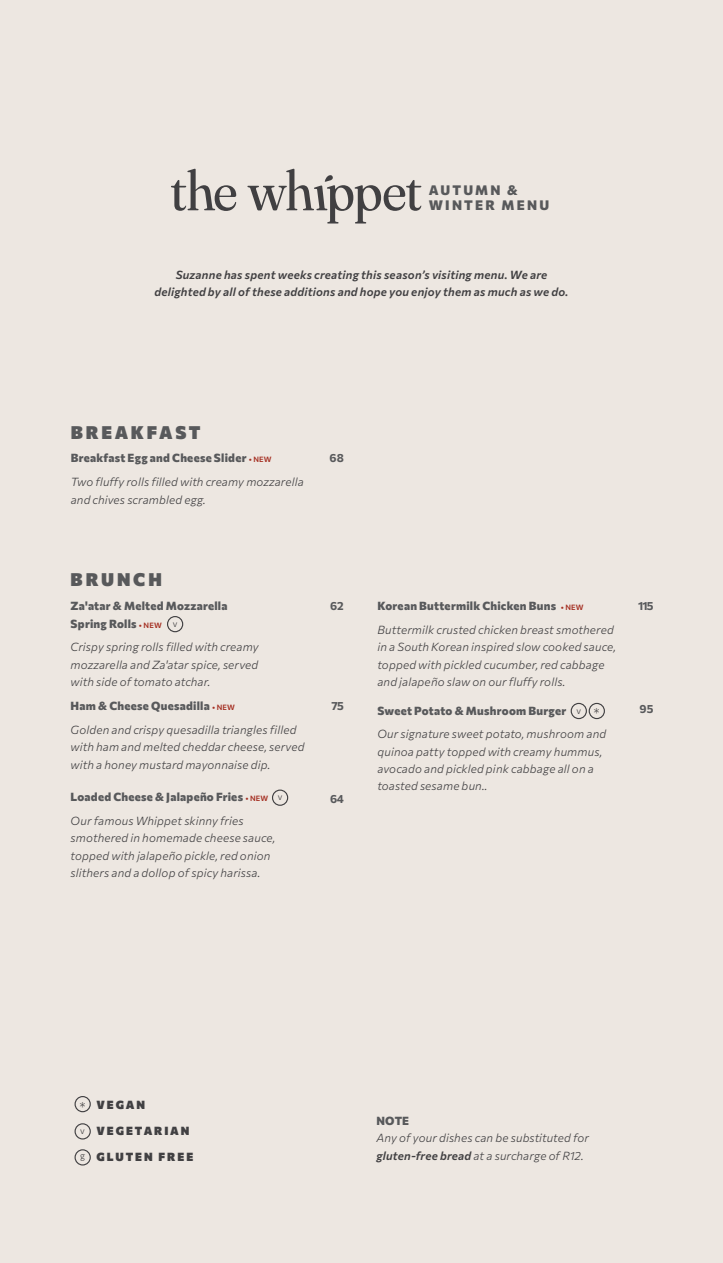
<style>
.page{position:relative;width:723px;height:1263px;background:#ede7e1}
.page>*{position:absolute;margin:0;border:0;box-sizing:border-box;transform-origin:0 0}
.Body_copy{font:900 18px "Commissioner";letter-spacing:.145em;color:#58595b}
.Body_copy-2{font:800 13.5px/14.4px "Commissioner";letter-spacing:.155em;color:#58595b}
.Price_of__extras{font:300 12px "Commissioner";color:#414042}
.Body_copy-3{font:italic 300 11.55px/17.4px "Commissioner";letter-spacing:.01em;color:#414042}
.Drink_prices{font:italic 600 11.55px/17.4px "Commissioner";letter-spacing:.02em;color:#414042;text-align:center}
.Body_copy-4{font:800 11.55px/17.4px "Commissioner";letter-spacing:.02em;color:#58595b}
.Paragraph_Style_1{font:800 11.55px "Commissioner";letter-spacing:.02em;color:#58595b}
.Body_copy-5{font:900 11.55px "Commissioner";letter-spacing:.16em;color:#414042}
.Drink_prices-2{font:700 11.55px "Commissioner";letter-spacing:-.055em;color:#58595b}
.Price_of__extras-2{font:300 9.3px "Commissioner";color:#414042}
.s1{font-weight:600;font-size:7.5px;color:#a53023}
.s2{font-weight:800;font-style:normal;color:#58595b}
.s3{font-weight:600}
</style>
<div class="page">
<svg style="left:171px;top:169px;width:65px;height:42px"></svg>
<svg style="left:247px;top:169px;width:174px;height:54px"></svg>
<div style="left:75px;top:1096px;width:16px;height:16px;border:1px solid #414042;border-radius:50%"></div>
<div style="left:75px;top:1123px;width:16px;height:16px;border:1px solid #414042;border-radius:50%"></div>
<div style="left:75px;top:1149px;width:16px;height:16px;border:1px solid #414042;border-radius:50%"></div>
<div style="left:167px;top:616px;width:16px;height:16px;border:1px solid #414042;border-radius:50%"></div>
<div style="left:272px;top:789px;width:16px;height:17px;border:1px solid #414042;border-radius:50%"></div>
<div style="left:571px;top:703px;width:16px;height:16px;border:1px solid #414042;border-radius:50%"></div>
<div style="left:589px;top:703px;width:16px;height:16px;border:1px solid #414042;border-radius:50%"></div>
<p class="Body_copy-2" style="left:429px;top:182px;width:122px">AUTUMN &amp;<br>WINTER MENU</p>
<p class="Drink_prices" style="left:154px;top:265px;width:415px">Suzanne has spent weeks creating this season’s visiting menu. We are delighted by all of these additions and hope you enjoy them as much as we do.</p>
<p class="Body_copy" style="left:71px;top:417px;width:131px">BREAKFAST</p>
<p class="Paragraph_Style_1" style="left:71px;top:448px;width:202px">Breakfast Egg and Cheese Slider <span class="s1">• NEW</span></p>
<p class="Body_copy-3" style="left:71px;top:472px;width:234px">Two fluffy rolls filled with creamy mozzarella and chives scrambled egg.</p>
<p class="Drink_prices-2" style="left:329px;top:449px;width:16px">68</p>
<p class="Body_copy" style="left:71px;top:565px;width:93px">BRUNCH</p>
<p class="Body_copy-4" style="left:71px;top:596px;width:158px">Za'atar &amp; Melted Mozzarella<br>Spring Rolls <span class="s1">• NEW</span></p>
<p class="Price_of__extras-2" style="left:173px;top:616px;width:6px">v</p>
<p class="Body_copy-3" style="left:71px;top:638px;width:190px;text-align:justify">Crispy spring rolls filled with creamy mozzarella and Za'atar spice, served with side of tomato atchar.</p>
<p class="Body_copy-4" style="left:71px;top:696px;width:166px">Ham &amp; Cheese Quesadilla <span class="s1">• NEW</span></p>
<p class="Body_copy-3" style="left:71px;top:720px;width:235px">Golden and crispy quesadilla triangles filled with ham and melted cheddar cheese, served with a honey mustard mayonnaise dip.</p>
<p class="Body_copy-4" style="left:71px;top:787px;width:199px">Loaded Cheese &amp; Jalapeño Fries <span class="s1">• NEW</span></p>
<p class="Price_of__extras-2" style="left:278px;top:790px;width:6px">v</p>
<p class="Body_copy-3" style="left:71px;top:811px;width:206px">Our famous Whippet skinny fries smothered in homemade cheese sauce, topped with jalapeño pickle, red onion slithers and a dollop of spicy harissa.</p>
<p class="Drink_prices-2" style="left:330px;top:596px;width:15px">62</p>
<p class="Drink_prices-2" style="left:331px;top:696px;width:14px">75</p>
<p class="Drink_prices-2" style="left:330px;top:789px;width:15px">64</p>
<p class="Paragraph_Style_1" style="left:377px;top:596px;width:208px">Korean Buttermilk Chicken Buns <span class="s1">• NEW</span></p>
<p class="Body_copy-3" style="left:377px;top:620px;width:240px">Buttermilk crusted chicken breast smothered in a South Korean inspired slow cooked sauce, topped with pickled cucumber, red cabbage and jalapeño slaw on our fluffy rolls.</p>
<p class="Body_copy-4" style="left:377px;top:700px;width:190px">Sweet Potato &amp; Mushroom Burger</p>
<p class="Price_of__extras-2" style="left:576px;top:703px;width:6px">v</p>
<p class="Price_of__extras" style="left:594px;top:703px;width:7px">*</p>
<p class="Body_copy-3" style="left:377px;top:724px;width:230px">Our signature sweet potato, mushroom and quinoa patty topped with creamy hummus, avocado and pickled pink cabbage all on a toasted sesame bun..</p>
<p class="Drink_prices-2" style="left:638px;top:596px;width:17px">115</p>
<p class="Drink_prices-2" style="left:639px;top:699px;width:16px">95</p>
<p class="Price_of__extras" style="left:80px;top:1097px;width:7px">*</p>
<p class="Body_copy-5" style="left:96px;top:1095px;width:50px">VEGAN</p>
<p class="Price_of__extras-2" style="left:80px;top:1123px;width:6px">v</p>
<p class="Body_copy-5" style="left:96px;top:1121px;width:95px">VEGETARIAN</p>
<p class="Price_of__extras-2" style="left:80px;top:1148px;width:7px">g</p>
<p class="Body_copy-5" style="left:96px;top:1147px;width:98px">GLUTEN FREE</p>
<p class="Body_copy-3" style="left:376px;top:1111px;width:214px"><span class="s2">NOTE<br></span>Any of your dishes can be substituted for <span class="s3">gluten-free bread</span> at a surcharge of R12.</p>
</div>
